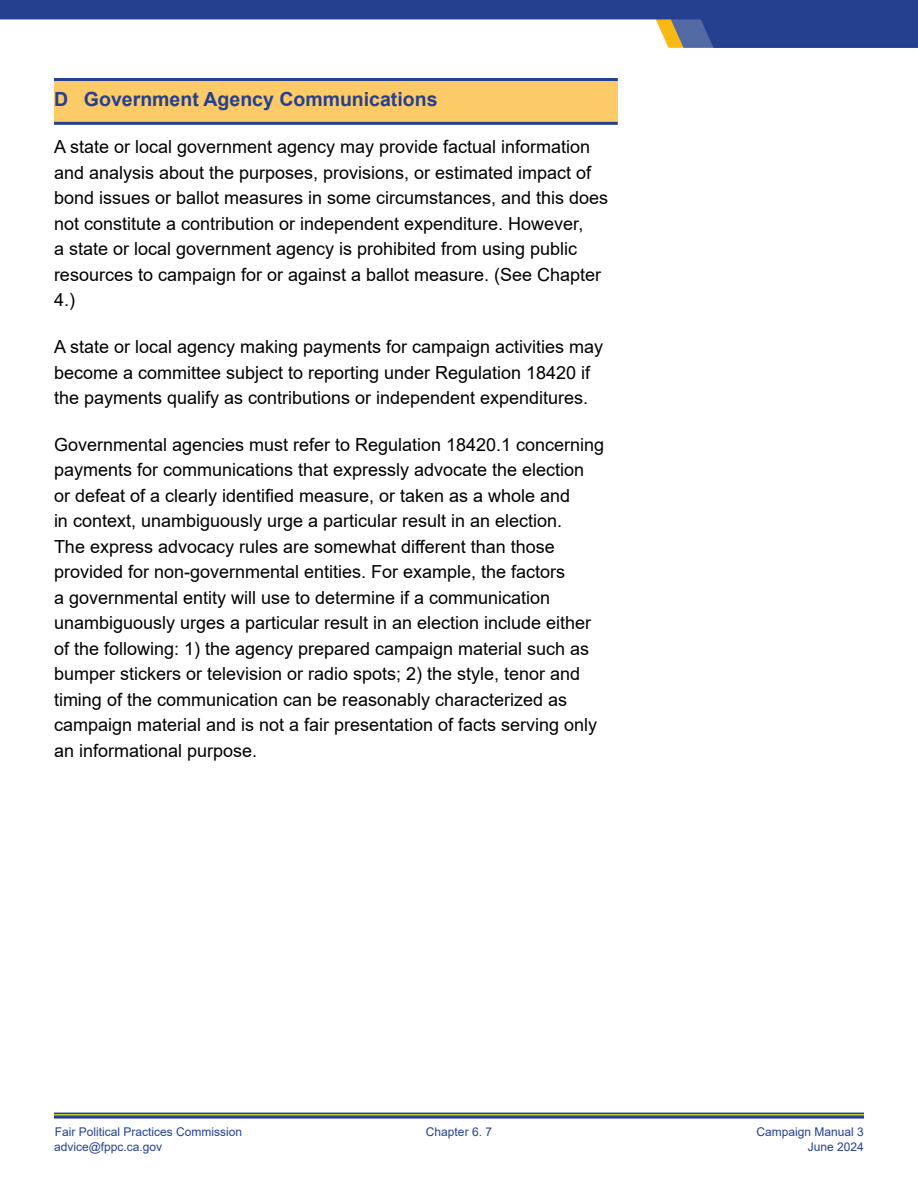
<style>
.page{position:relative;width:918px;height:1188px;background:#fff}
.page>*{position:absolute;margin:0;border:0;box-sizing:border-box;transform-origin:0 0}
.t1{font:700 19.5px "Arial";color:#25408f}
.t2{font:18px/25.5px "Arial";color:#000}
.t3{font:12px/15px "Arial";color:#25408f}
</style>
<div class="page">
<svg style="left:54px;top:1113px;width:810px;height:6px;fill:#25408f"></svg>
<hr style="left:54px;top:1114px;width:810px;height:1px;background:#faff16">
<svg style="left:0;top:0;width:918px;height:48px;fill:#25408f"></svg>
<div style="left:54px;top:80px;width:564px;height:43px;background:#fcca67"></div>
<hr style="left:54px;top:122px;width:564px;height:3px;background:#25408f">
<hr style="left:54px;top:78px;width:564px;height:3px;background:#25408f">
<h2 class="t1" style="left:54px;top:86px;width:385px">D Government Agency Communications</h2>
<p class="t2" style="left:54px;top:134px;width:556px">A state or local government agency may provide factual information and analysis about the purposes, provisions, or estimated impact of bond issues or ballot measures in some circumstances, and this does not constitute a contribution or independent expenditure. However,<br>a state or local government agency is prohibited from using public resources to campaign for or against a ballot measure. (See Chapter 4.)</p>
<p class="t2" style="left:54px;top:334px;width:551px">A state or local agency making payments for campaign activities may become a committee subject to reporting under Regulation 18420 if the payments qualify as contributions or independent expenditures.</p>
<p class="t2" style="left:54px;top:432px;width:552px">Governmental agencies must refer to Regulation 18420.1 concerning payments for communications that expressly advocate the election or defeat of a clearly identified measure, or taken as a whole and<br>in context, unambiguously urge a particular result in an election.<br>The express advocacy rules are somewhat different than those provided for non-governmental entities. For example, the factors<br>a governmental entity will use to determine if a communication unambiguously urges a particular result in an election include either of the following: 1) the agency prepared campaign material such as bumper stickers or television or radio spots; 2) the style, tenor and timing of the communication can be reasonably characterized as campaign material and is not a fair presentation of facts serving only an informational purpose.</p>
<p class="t3" style="left:54px;top:1124px;width:190px">Fair Political Practices Commission advice@fppc.ca.gov</p>
<p class="t3" style="left:426px;top:1124px;width:68px">Chapter 6. 7</p>
<p class="t3" style="left:757px;top:1124px;width:109px;text-align:right">Campaign Manual 3<br>June 2024</p>
</div>
